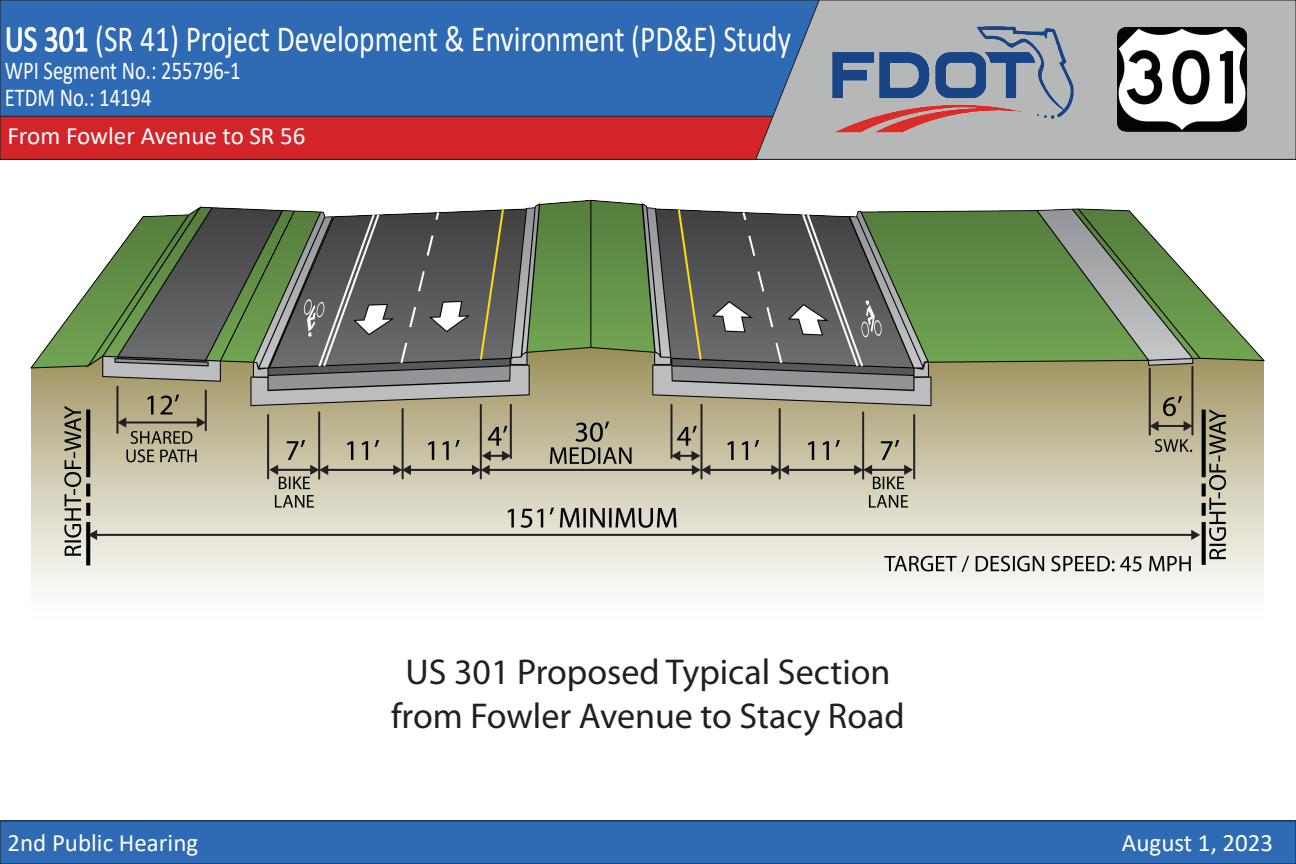
<style>
.page{position:relative;width:1296px;height:864px;background:#fff}
.page>*{position:absolute;margin:0;border:0;box-sizing:border-box;transform-origin:0 0}
.t1{font:37px "Calibri";color:#fff;scale:.8 1}
.t2{font:36px/43.2px "Myriad Pro";color:#231f20;text-align:center}
.t3{font:25.9px/27.5px "Calibri";color:#fff;scale:.8 1}
.t4{font:25px "Calibri";color:#fff}
</style>
<div class="page">
<div style="left:0;top:0;width:1296px;height:159px;background:#2e6bb4"></div>
<div style="left:0;top:821px;width:1296px;height:43px;background:#2e6bb4"></div>
<div style="left:0;top:116px;width:1296px;height:43px;background:#d32529"></div>
<div style="left:0;top:116px;width:1296px;height:44px;border:1px solid #231f20"></div>
<svg style="left:755px;top:0;width:541px;height:160px;background:#a1a7af"></svg>
<img style="left:824px;top:15px;width:258px;height:129px">
<img style="left:1117px;top:28px;width:133px;height:103px">
<svg style="left:6px;top:27px;width:31px;height:25px"></svg>
<svg style="left:44px;top:27px;width:44px;height:25px"></svg>
<img style="left:30px;top:199px;width:1235px;height:396px">
<p class="t1" style="left:5px;top:13px;width:984px">US 301 (SR 41) Project Development &amp; Environment (PD&amp;E) Study</p>
<p class="t3" style="left:5px;top:56px;width:296px">WPI Segment No.: 255796-1<br>ETDM No.: 14194</p>
<p class="t4" style="left:7px;top:119px;width:300px">From Fowler Avenue to SR 56</p>
<p class="t2" style="left:391px;top:650px;width:515px">US 301 Proposed Typical Section from Fowler Avenue to Stacy Road</p>
<p class="t4" style="left:7px;top:825px;width:192px">2nd Public Hearing</p>
<p class="t4" style="left:1122px;top:825px;width:153px">August 1, 2023</p>
</div>
